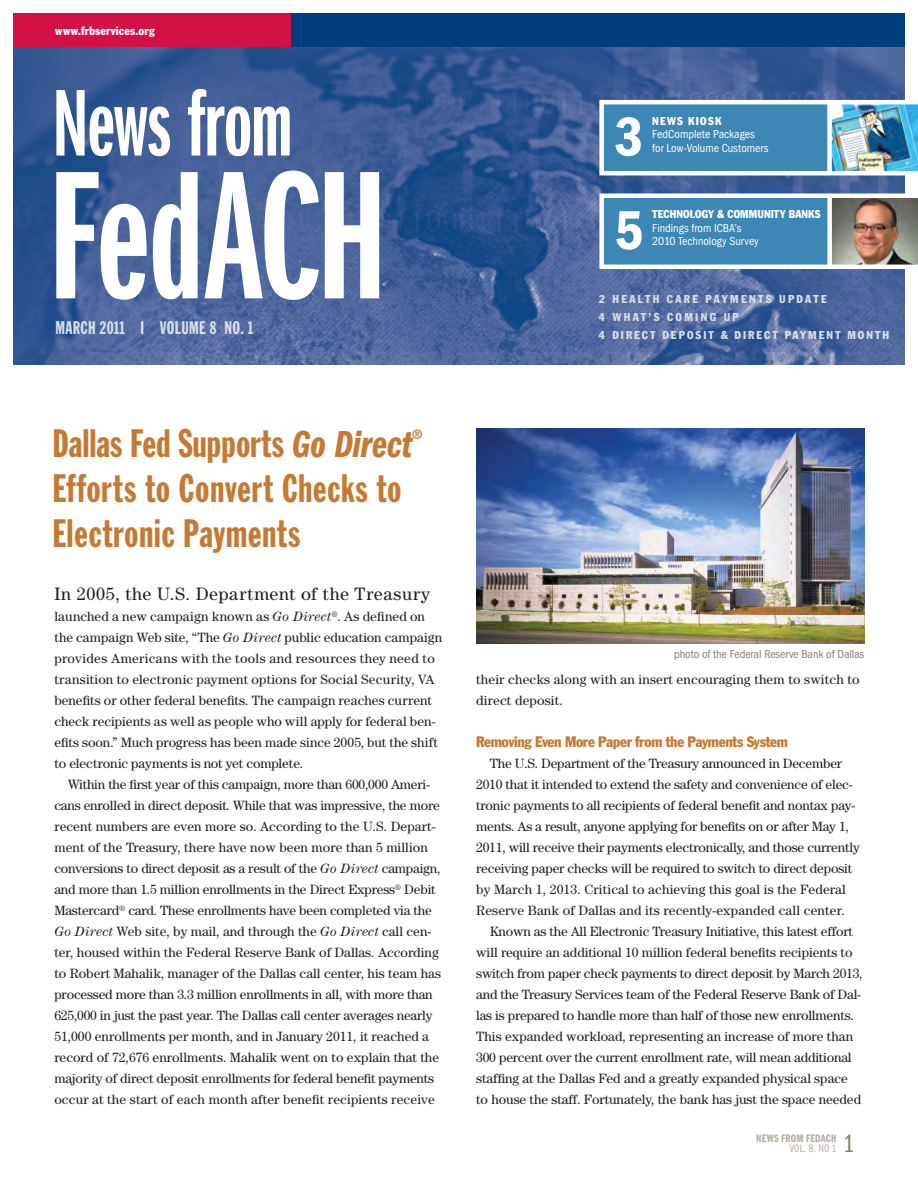
<style>
.page{position:relative;width:918px;height:1188px;background:#fff}
.page>*{position:absolute;margin:0;border:0;box-sizing:border-box;transform-origin:0 0}
.t1{font:189.3px "Franklin Gothic Demi X Cmpr";letter-spacing:-.005em;color:#fff}
.t2{font:98.1px "Franklin Gothic Demi X Cmpr";letter-spacing:-.01em;color:#fff}
.t3{font:600 condensed 57px "Franklin Gothic";color:#fff}
.t4{font:39px/45px "Franklin Gothic Extra Cond";letter-spacing:.015em;color:#c67932}
.t5{font:26.1px "Franklin Gothic Book Cmpr";color:#887e6e}
.t6{font:18px "Century";letter-spacing:.035em;color:#231f20}
.t7{font:18px "Franklin Gothic Extra Cond";letter-spacing:.02em;color:#d5dee8}
.t8{font:15.75px "Franklin Gothic Extra Cond";color:#c67932}
.t9{font:condensed 15px "Franklin Gothic";letter-spacing:-.025em;color:#c67932}
.t10{font:13.5px/21px "Century";letter-spacing:-.01em;color:#231f20}
.t11{font:13.5px/21px "Century";letter-spacing:.01em;color:#231f20}
.t12{font:condensed 12px/13.5px "Franklin Gothic";color:#fff}
.t13{font:condensed 12px "Franklin Gothic";letter-spacing:-.005em;color:#887e6e}
.t14{font:condensed 12px "Franklin Gothic";letter-spacing:.01em;color:#fff}
.t15{font:condensed 11.25px/18px "Franklin Gothic";letter-spacing:.185em;color:#d5dee8}
.t16{font:condensed 11.25px "Franklin Gothic";letter-spacing:.01em;color:#fff}
.t17{font:11.25px "Franklin Gothic Demi Cmpr";letter-spacing:.02em;color:#b5ada0}
.t18{font:11.25px "Franklin Gothic Book Cmpr";color:#b5ada0}
.t19{font:condensed 11.25px "Franklin Gothic";letter-spacing:.105em;color:#fff}
.s1{font-family:"Franklin Gothic Demi Cmpr Ital"}
.s2{font-style:italic}
</style>
<div class="page">
<img style="left:14px;top:47px;width:890px;height:317px">
<div style="left:263px;top:14px;width:641px;height:33px;background:#003d7d"></div>
<div style="left:14px;top:14px;width:277px;height:33px;background:#d31145"></div>
<svg style="left:597px;top:191px;width:321px;height:80px;background:#6791ab"></svg>
<div style="left:827px;top:196px;width:5px;height:70px;background:#fff"></div>
<img style="left:476px;top:429px;width:388px;height:214px">
<img style="left:597px;top:98px;width:321px;height:80px">
<div style="left:827px;top:103px;width:5px;height:70px;background:#fff"></div>
<p class="t14" style="left:55px;top:26px;width:101px">www.frbservices.org</p>
<h2 class="t2" style="left:52px;top:90px;width:242px">News from</h2>
<h1 class="t1" style="left:48px;top:172px;width:341px">FedACH</h1>
<h3 class="t7" style="left:56px;top:321px;width:199px">MARCH 2011 I VOLUME 8 NO. 1</h3>
<h3 class="t3" style="left:614px;top:118px;width:31px">3</h3>
<p class="t19" style="left:652px;top:117px;width:71px">NEWS KIOSK</p>
<p class="t12" style="left:652px;top:128px;width:118px">FedComplete Packages for Low-Volume Customers</p>
<h3 class="t3" style="left:614px;top:211px;width:31px">5</h3>
<p class="t16" style="left:652px;top:210px;width:170px">TECHNOLOGY &amp; COMMUNITY BANKS</p>
<p class="t12" style="left:652px;top:222px;width:108px">Findings from ICBA’s<br>2010 Technology Survey</p>
<p class="t15" style="left:599px;top:291px;width:292px">2 HEALTH CARE PAYMENTS UPDATE<br>4 WHAT’S COMING UP<br>4 DIRECT DEPOSIT &amp; DIRECT PAYMENT MONTH</p>
<h3 class="t4" style="left:52px;top:424px;width:362px">Dallas Fed Supports <span class="s1">Go Direct</span></h3>
<p class="t8" style="left:412px;top:429px;width:12px">®</p>
<h3 class="t4" style="left:52px;top:469px;width:351px">Efforts to Convert Checks to<br>Electronic Payments</h3>
<h3 class="t6" style="left:54px;top:588px;width:377px">In 2005, the U.S. Department of the Treasury</h3>
<p class="t10" style="left:54px;top:607px;width:390px">launched a new campaign known as <span class="s2">Go Direct</span><sup>®</sup>. As defined on the campaign Web site, “The <span class="s2">Go Direct</span> public education campaign provides Americans with the tools and resources they need to transition to electronic payment options for Social Security, VA benefits or other federal benefits. The campaign reaches current check recipients as well as people who will apply for federal ben&shy;efits soon.” Much progress has been made since 2005, but the shift to electronic payments is not yet complete.</p>
<p class="t10" style="left:54px;top:775px;width:388px;text-indent:14px">Within the first year of this campaign, more than 600,000 Ameri&shy;cans enrolled in direct deposit. While that was impressive, the more recent numbers are even more so. According to the U.S. Depart&shy;ment of the Treasury, there have now been more than 5 million conversions to direct deposit as a result of the <span class="s2">Go Direct</span> campaign, and more than 1.5 million enrollments in the Direct Express<sup>®</sup> Debit Mastercard<sup>®</sup> card. These enrollments have been completed via the <span class="s2">Go Direct</span> Web site, by mail, and through the <span class="s2">Go Direct</span> call cen&shy;ter, housed within the Federal Reserve Bank of Dallas. According to Robert Mahalik, manager of the Dallas call center, his team has processed more than 3.3 million enrollments in all, with more than 625,000 in just the past year. The Dallas call center averages nearly 51,000 enrollments per month, and in January 2011, it reached a record of 72,676 enrollments. Mahalik went on to explain that the majority of direct deposit enrollments for federal benefit payments occur at the start of each month after benefit recipients receive</p>
<p class="t13" style="left:674px;top:650px;width:192px">photo of the Federal Reserve Bank of Dallas</p>
<p class="t11" style="left:476px;top:670px;width:385px">their checks along with an insert encouraging them to switch to direct deposit.</p>
<p class="t9" style="left:476px;top:736px;width:313px">Removing Even More Paper from the Payments System</p>
<p class="t10" style="left:476px;top:754px;width:385px;text-indent:14px">The U.S. Department of the Treasury announced in December 2010 that it intended to extend the safety and convenience of elec&shy;tronic payments to all recipients of federal benefit and nontax pay&shy;ments. As a result, anyone applying for benefits on or after May 1, 2011, will receive their payments electronically, and those currently receiving paper checks will be required to switch to direct deposit by March 1, 2013. Critical to achieving this goal is the Federal Reserve Bank of Dallas and its recently-expanded call center.</p>
<p class="t10" style="left:476px;top:922px;width:388px;text-indent:14px">Known as the All Electronic Treasury Initiative, this latest effort will require an additional 10 million federal benefits recipients to switch from paper check payments to direct deposit by March 2013, and the Treasury Services team of the Federal Reserve Bank of Dal&shy;las is prepared to handle more than half of those new enrollments.<br>This expanded workload, representing an increase of more than 300 percent over the current enrollment rate, will mean additional staffing at the Dallas Fed and a greatly expanded physical space to house the staff. Fortunately, the bank has just the space needed</p>
<p class="t17" style="left:756px;top:1134px;width:82px">NEWS FROM FEDACH</p>
<p class="t18" style="left:790px;top:1145px;width:48px">VOL. 8. NO 1</p>
<h3 class="t5" style="left:843px;top:1135px;width:13px">1</h3>
</div>
